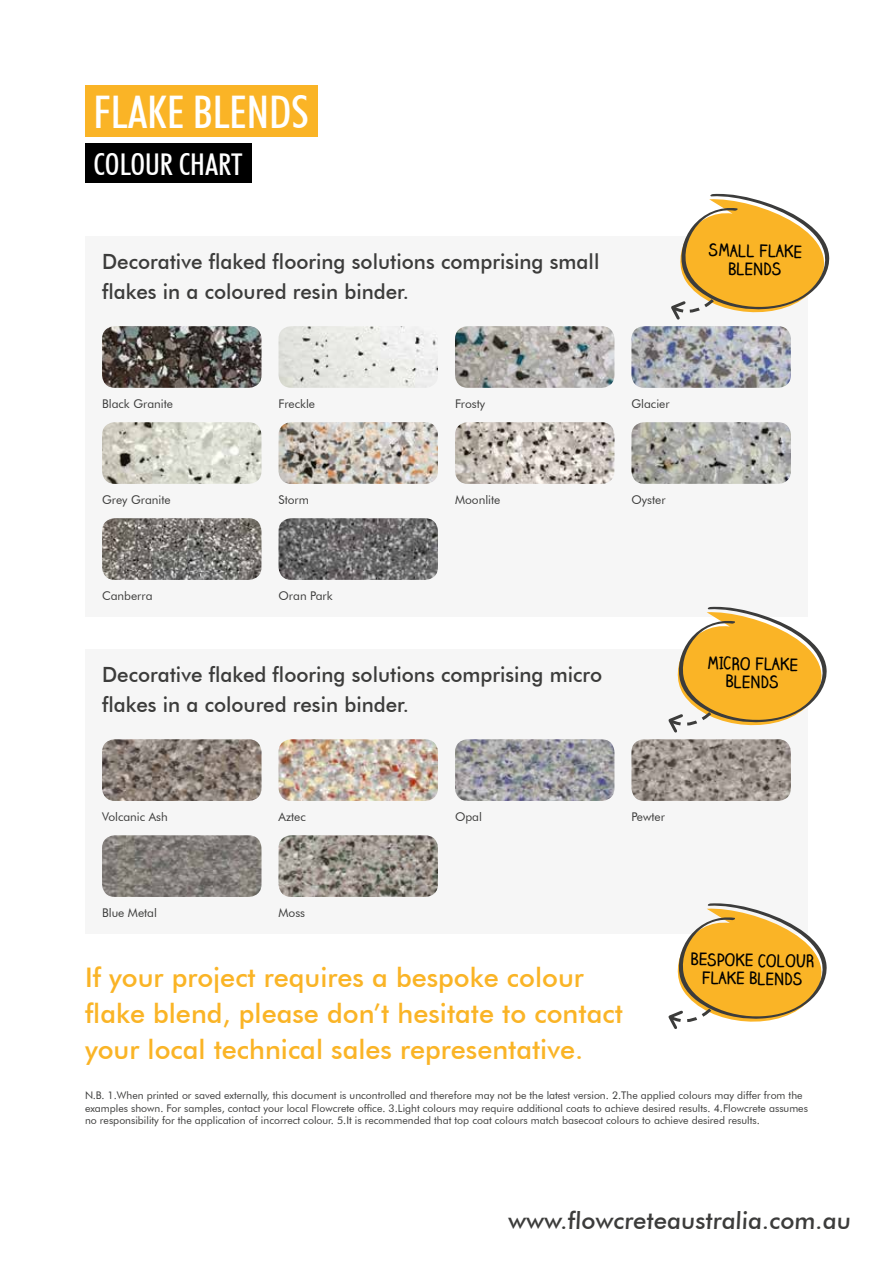
<style>
.page{position:relative;width:893px;height:1263px;background:#fff}
.page>*{position:absolute;margin:0;border:0;box-sizing:border-box;transform-origin:0 0}
.t1{font:500 condensed 45px "Futura BT";color:#fff}
.t2{font:500 condensed 30px "Futura BT";color:#fff}
.t3{font:500 27px/36px "Futura BT";color:#fab426}
.t4{font:500 24px "Futura BT";color:#3c3c3b}
.t5{font:500 21px/29.4px "Futura BT";color:#3c3c3b}
.t6{font:700 16.5px/18px "Claire Hand";color:#000;text-align:center}
.t7{font:12px "Futura BT";color:#3c3c3b}
.t8{font:10.5px/12.6px "Futura BT";color:#3c3c3b}
</style>
<div class="page">
<div style="left:85px;top:236px;width:723px;height:381px;background:#f6f6f6"></div>
<img style="left:102px;top:326px;width:159px;height:62px">
<img style="left:279px;top:326px;width:159px;height:62px">
<img style="left:455px;top:326px;width:159px;height:62px">
<img style="left:631px;top:326px;width:160px;height:62px">
<img style="left:102px;top:422px;width:159px;height:62px">
<img style="left:279px;top:422px;width:159px;height:62px">
<img style="left:455px;top:422px;width:159px;height:62px">
<img style="left:631px;top:422px;width:160px;height:62px">
<img style="left:102px;top:518px;width:159px;height:62px">
<img style="left:279px;top:518px;width:159px;height:62px">
<div style="left:85px;top:85px;width:232px;height:51px;background:#fab426"></div>
<div style="left:85px;top:143px;width:166px;height:40px;background:#000"></div>
<div style="left:85px;top:649px;width:723px;height:285px;background:#f6f6f6"></div>
<img style="left:102px;top:739px;width:159px;height:62px">
<img style="left:279px;top:739px;width:159px;height:62px">
<img style="left:455px;top:739px;width:159px;height:62px">
<img style="left:631px;top:739px;width:160px;height:62px">
<img style="left:102px;top:835px;width:159px;height:62px">
<img style="left:279px;top:835px;width:159px;height:62px">
<svg style="left:668px;top:606px;width:159px;height:127px"></svg>
<svg style="left:668px;top:903px;width:159px;height:126px"></svg>
<svg style="left:671px;top:193px;width:159px;height:127px"></svg>
<h1 class="t1" style="left:94px;top:84px;width:217px">FLAKE BLENDS</h1>
<h2 class="t2" style="left:94px;top:146px;width:151px">COLOUR CHART</h2>
<h3 class="t5" style="left:102px;top:247px;width:499px">Decorative flaked flooring solutions comprising small flakes in a coloured resin binder.</h3>
<h3 class="t6" style="left:708px;top:241px;width:95px;rotate:1deg">SMALL FLAKE<br>BLENDS</h3>
<p class="t7" style="left:102px;top:396px;width:72px">Black Granite</p>
<p class="t7" style="left:279px;top:396px;width:38px">Freckle</p>
<p class="t7" style="left:455px;top:396px;width:32px">Frosty</p>
<p class="t7" style="left:631px;top:396px;width:40px">Glacier</p>
<p class="t7" style="left:102px;top:492px;width:70px">Grey Granite</p>
<p class="t7" style="left:279px;top:492px;width:32px">Storm</p>
<p class="t7" style="left:455px;top:492px;width:47px">Moonlite</p>
<p class="t7" style="left:631px;top:492px;width:36px">Oyster</p>
<p class="t7" style="left:102px;top:588px;width:52px">Canberra</p>
<p class="t7" style="left:279px;top:588px;width:56px">Oran Park</p>
<h3 class="t5" style="left:102px;top:660px;width:502px">Decorative flaked flooring solutions comprising micro flakes in a coloured resin binder.</h3>
<h3 class="t6" style="left:707px;top:653px;width:92px;rotate:1deg">MICRO FLAKE<br>BLENDS</h3>
<p class="t7" style="left:102px;top:809px;width:67px">Volcanic Ash</p>
<p class="t7" style="left:279px;top:809px;width:29px">Aztec</p>
<p class="t7" style="left:455px;top:809px;width:29px">Opal</p>
<p class="t7" style="left:631px;top:809px;width:35px">Pewter</p>
<p class="t7" style="left:102px;top:905px;width:56px">Blue Metal</p>
<p class="t7" style="left:279px;top:905px;width:28px">Moss</p>
<h3 class="t3" style="left:85px;top:959px;width:539px">If your project requires a bespoke colour flake blend, please don’t hesitate to contact your local technical sales representative.</h3>
<h3 class="t6" style="left:691px;top:950px;width:125px;rotate:1deg">BESPOKE COLOUR<br>FLAKE BLENDS</h3>
<p class="t8" style="left:85px;top:1089px;width:724px">N.B. 1.When printed or saved externally, this document is uncontrolled and therefore may not be the latest version. 2.The applied colours may differ from the examples shown. For samples, contact your local Flowcrete office. 3.Light colours may require additional coats to achieve desired results. 4.Flowcrete assumes no responsibility for the application of incorrect colour. 5.It is recommended that top coat colours match basecoat colours to achieve desired results.</p>
<h3 class="t4" style="left:508px;top:1206px;width:345px">www.flowcreteaustralia.com.au</h3>
</div>
